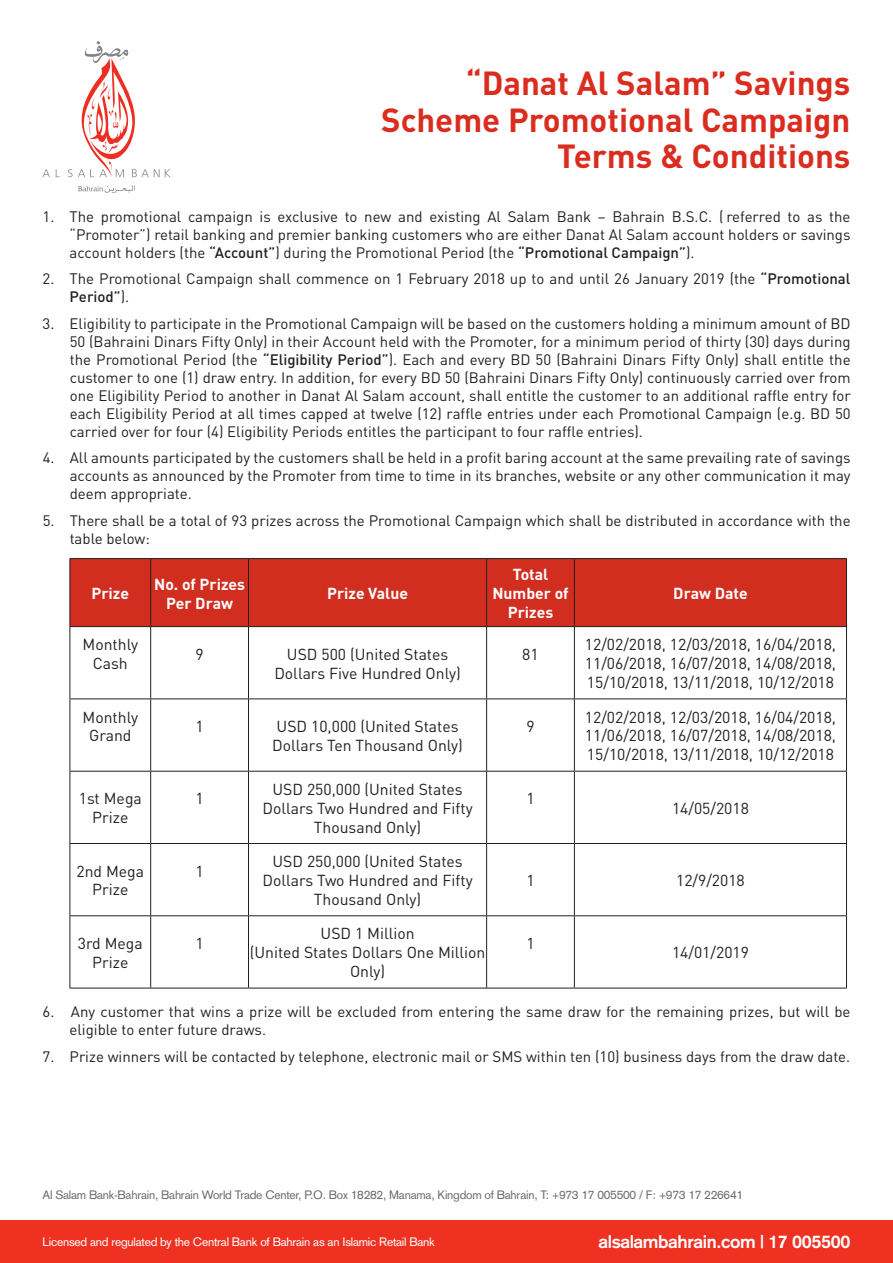
<style>
.page{position:relative;width:893px;height:1263px;background:#fff}
.page>*{position:absolute;margin:0;border:0;box-sizing:border-box;transform-origin:0 0}
.t1{font:700 33px/36.6px "DIN";color:#da2c1f;text-align:right}
.t2{font:700 18px "Akzidenz Grotesk";letter-spacing:-.02em;color:#fff}
.t3{font:15.75px/18.9px "DIN";color:#231f20;text-align:center}
.t4{font:700 15.75px/18.9px "DIN";color:#fff;text-align:center}
.t5{font:15px/18px "DIN";color:#231f20;text-align:justify}
.t6{font:12px "Akzidenz Grotesk";letter-spacing:-.02em;color:#6c6d70}
.t7{font:12px "Akzidenz Grotesk";letter-spacing:-.02em;color:#fff}
.s1{font-weight:500}
</style>
<div class="page">
<div style="left:0;top:1220px;width:893px;height:43px;background:#ef3122"></div>
<svg style="left:78px;top:185px;width:57px;height:8px"></svg>
<svg style="left:43px;top:41px;width:127px;height:136px"></svg>
<div style="left:71px;top:559px;width:775px;height:67px;background:#d12e20"></div>
<hr style="left:70px;top:559px;width:1px;height:67px;background:#231f20">
<hr style="left:70px;top:558px;width:81px;height:1px;background:#231f20">
<hr style="left:151px;top:558px;width:97px;height:1px;background:#231f20">
<hr style="left:248px;top:558px;width:239px;height:1px;background:#231f20">
<hr style="left:487px;top:558px;width:87px;height:1px;background:#231f20">
<hr style="left:574px;top:558px;width:273px;height:1px;background:#231f20">
<hr style="left:70px;top:627px;width:1px;height:71px;background:#231f20">
<hr style="left:70px;top:699px;width:1px;height:72px;background:#231f20">
<hr style="left:70px;top:771px;width:1px;height:72px;background:#231f20">
<hr style="left:70px;top:844px;width:1px;height:71px;background:#231f20">
<hr style="left:70px;top:916px;width:1px;height:72px;background:#231f20">
<hr style="left:70px;top:626px;width:81px;height:1px;background:#231f20">
<hr style="left:151px;top:626px;width:97px;height:1px;background:#231f20">
<hr style="left:248px;top:626px;width:239px;height:1px;background:#231f20">
<hr style="left:487px;top:626px;width:87px;height:1px;background:#231f20">
<hr style="left:574px;top:626px;width:273px;height:1px;background:#231f20">
<hr style="left:70px;top:698px;width:81px;height:1px;background:#231f20">
<hr style="left:151px;top:698px;width:97px;height:1px;background:#231f20">
<hr style="left:248px;top:698px;width:239px;height:1px;background:#231f20">
<hr style="left:487px;top:698px;width:87px;height:1px;background:#231f20">
<hr style="left:574px;top:698px;width:273px;height:1px;background:#231f20">
<hr style="left:70px;top:771px;width:81px;height:1px;background:#231f20">
<hr style="left:151px;top:771px;width:97px;height:1px;background:#231f20">
<hr style="left:248px;top:771px;width:239px;height:1px;background:#231f20">
<hr style="left:487px;top:771px;width:87px;height:1px;background:#231f20">
<hr style="left:574px;top:771px;width:273px;height:1px;background:#231f20">
<hr style="left:70px;top:843px;width:81px;height:1px;background:#231f20">
<hr style="left:151px;top:843px;width:97px;height:1px;background:#231f20">
<hr style="left:248px;top:843px;width:239px;height:1px;background:#231f20">
<hr style="left:487px;top:843px;width:87px;height:1px;background:#231f20">
<hr style="left:574px;top:843px;width:273px;height:1px;background:#231f20">
<hr style="left:70px;top:915px;width:81px;height:1px;background:#231f20">
<hr style="left:151px;top:915px;width:97px;height:1px;background:#231f20">
<hr style="left:248px;top:915px;width:239px;height:1px;background:#231f20">
<hr style="left:487px;top:915px;width:87px;height:1px;background:#231f20">
<hr style="left:574px;top:915px;width:273px;height:1px;background:#231f20">
<hr style="left:70px;top:988px;width:81px;height:1px;background:#231f20">
<hr style="left:151px;top:988px;width:97px;height:1px;background:#231f20">
<hr style="left:248px;top:988px;width:239px;height:1px;background:#231f20">
<hr style="left:487px;top:988px;width:87px;height:1px;background:#231f20">
<hr style="left:574px;top:988px;width:273px;height:1px;background:#231f20">
<hr style="left:150px;top:559px;width:1px;height:67px;background:#231f20">
<hr style="left:248px;top:559px;width:1px;height:67px;background:#231f20">
<hr style="left:486px;top:559px;width:1px;height:67px;background:#231f20">
<hr style="left:574px;top:559px;width:1px;height:67px;background:#231f20">
<hr style="left:846px;top:559px;width:1px;height:67px;background:#231f20">
<hr style="left:150px;top:627px;width:1px;height:71px;background:#231f20">
<hr style="left:248px;top:627px;width:1px;height:71px;background:#231f20">
<hr style="left:486px;top:627px;width:1px;height:71px;background:#231f20">
<hr style="left:574px;top:627px;width:1px;height:71px;background:#231f20">
<hr style="left:846px;top:627px;width:1px;height:71px;background:#231f20">
<hr style="left:150px;top:699px;width:1px;height:72px;background:#231f20">
<hr style="left:248px;top:699px;width:1px;height:72px;background:#231f20">
<hr style="left:486px;top:699px;width:1px;height:72px;background:#231f20">
<hr style="left:574px;top:699px;width:1px;height:72px;background:#231f20">
<hr style="left:846px;top:699px;width:1px;height:72px;background:#231f20">
<hr style="left:150px;top:771px;width:1px;height:72px;background:#231f20">
<hr style="left:248px;top:771px;width:1px;height:72px;background:#231f20">
<hr style="left:486px;top:771px;width:1px;height:72px;background:#231f20">
<hr style="left:574px;top:771px;width:1px;height:72px;background:#231f20">
<hr style="left:846px;top:771px;width:1px;height:72px;background:#231f20">
<hr style="left:150px;top:844px;width:1px;height:71px;background:#231f20">
<hr style="left:248px;top:844px;width:1px;height:71px;background:#231f20">
<hr style="left:486px;top:844px;width:1px;height:71px;background:#231f20">
<hr style="left:574px;top:844px;width:1px;height:71px;background:#231f20">
<hr style="left:846px;top:844px;width:1px;height:71px;background:#231f20">
<hr style="left:150px;top:916px;width:1px;height:72px;background:#231f20">
<hr style="left:248px;top:916px;width:1px;height:72px;background:#231f20">
<hr style="left:486px;top:916px;width:1px;height:72px;background:#231f20">
<hr style="left:574px;top:916px;width:1px;height:72px;background:#231f20">
<hr style="left:846px;top:916px;width:1px;height:72px;background:#231f20">
<h1 class="t1" style="left:381px;top:63px;width:471px">“Danat Al Salam” Savings<br>Scheme Promotional Campaign<br>Terms &amp; Conditions</h1>
<p class="t5" style="left:70px;top:207px;width:782px;text-indent:-27px">1. The promotional campaign is exclusive to new and existing Al Salam Bank – Bahrain B.S.C. ( referred to as the “Promoter”) retail banking and premier banking customers who are either Danat Al Salam account holders or savings account holders (the <span class="s1">“Account”</span>) during the Promotional Period (the <span class="s1">“Promotional Campaign”</span>).</p>
<p class="t5" style="left:70px;top:269px;width:782px;text-indent:-27px">2. The Promotional Campaign shall commence on 1 February 2018 up to and until 26 January 2019 (the <span class="s1">“Promotional<br>Period”</span>).</p>
<p class="t5" style="left:70px;top:314px;width:782px;text-indent:-27px">3. Eligibility to participate in the Promotional Campaign will be based on the customers holding a minimum amount of BD 50 (Bahraini Dinars Fifty Only) in their Account held with the Promoter, for a minimum period of thirty (30) days during the Promotional Period (the <span class="s1">“Eligibility Period”</span>). Each and every BD 50 (Bahraini Dinars Fifty Only) shall entitle the customer to one (1) draw entry. In addition, for every BD 50 (Bahraini Dinars Fifty Only) continuously carried over from one Eligibility Period to another in Danat Al Salam account, shall entitle the customer to an additional raffle entry for each Eligibility Period at all times capped at twelve (12) raffle entries under each Promotional Campaign (e.g. BD 50 carried over for four (4) Eligibility Periods entitles the participant to four raffle entries).</p>
<p class="t5" style="left:70px;top:448px;width:782px;text-indent:-27px">4. All amounts participated by the customers shall be held in a profit baring account at the same prevailing rate of savings accounts as announced by the Promoter from time to time in its branches, website or any other communication it may deem appropriate.</p>
<p class="t5" style="left:70px;top:511px;width:782px;text-indent:-27px">5. There shall be a total of 93 prizes across the Promotional Campaign which shall be distributed in accordance with the table below:</p>
<p class="t4" style="left:92px;top:583px;width:39px">Prize</p>
<p class="t4" style="left:154px;top:574px;width:92px">No. of Prizes<br>Per Draw</p>
<p class="t4" style="left:327px;top:583px;width:82px">Prize Value</p>
<p class="t4" style="left:492px;top:564px;width:78px">Total<br>Number of<br>Prizes</p>
<p class="t4" style="left:673px;top:583px;width:76px">Draw Date</p>
<p class="t3" style="left:83px;top:635px;width:57px">Monthly<br>Cash</p>
<p class="t3" style="left:195px;top:644px;width:10px">9</p>
<p class="t3" style="left:274px;top:644px;width:188px">USD 500 (United States<br>Dollars Five Hundred Only)</p>
<p class="t3" style="left:522px;top:644px;width:18px">81</p>
<p class="t3" style="left:585px;top:635px;width:253px;text-align:justify">12/02/2018, 12/03/2018, 16/04/2018, 11/06/2018, 16/07/2018, 14/08/2018, 15/10/2018, 13/11/2018, 10/12/2018</p>
<p class="t3" style="left:83px;top:707px;width:57px">Monthly<br>Grand</p>
<p class="t3" style="left:195px;top:716px;width:10px">1</p>
<p class="t3" style="left:272px;top:716px;width:192px;text-align:left">USD 10,000 (United States<br>Dollars Ten Thousand Only)</p>
<p class="t3" style="left:526px;top:716px;width:10px">9</p>
<p class="t3" style="left:585px;top:707px;width:253px;text-align:justify">12/02/2018, 12/03/2018, 16/04/2018, 11/06/2018, 16/07/2018, 14/08/2018, 15/10/2018, 13/11/2018, 10/12/2018</p>
<p class="t3" style="left:79px;top:789px;width:65px">1st Mega<br>Prize</p>
<p class="t3" style="left:195px;top:789px;width:10px">1</p>
<p class="t3" style="left:262px;top:779px;width:212px">USD 250,000 (United States<br>Dollars Two Hundred and Fifty<br>Thousand Only)</p>
<p class="t3" style="left:526px;top:789px;width:10px">1</p>
<p class="t3" style="left:672px;top:798px;width:78px">14/05/2018</p>
<p class="t3" style="left:77px;top:861px;width:69px">2nd Mega<br>Prize</p>
<p class="t3" style="left:195px;top:861px;width:10px">1</p>
<p class="t3" style="left:262px;top:852px;width:212px">USD 250,000 (United States<br>Dollars Two Hundred and Fifty<br>Thousand Only)</p>
<p class="t3" style="left:526px;top:870px;width:10px">1</p>
<p class="t3" style="left:676px;top:870px;width:70px">12/9/2018</p>
<p class="t3" style="left:78px;top:933px;width:66px">3rd Mega<br>Prize</p>
<p class="t3" style="left:196px;top:933px;width:10px">1</p>
<p class="t3" style="left:250px;top:924px;width:237px">USD 1 Million<br>(United States Dollars One Million<br>Only)</p>
<p class="t3" style="left:526px;top:933px;width:10px">1</p>
<p class="t3" style="left:672px;top:943px;width:78px">14/01/2019</p>
<p class="t5" style="left:70px;top:1003px;width:782px;text-indent:-27px">6. Any customer that wins a prize will be excluded from entering the same draw for the remaining prizes, but will be eligible to enter future draws.</p>
<p class="t5" style="left:43px;top:1047px;width:809px">7. Prize winners will be contacted by telephone, electronic mail or SMS within ten (10) business days from the draw date.</p>
<p class="t6" style="left:43px;top:1188px;width:702px">Al Salam Bank-Bahrain, Bahrain World Trade Center, P.O. Box 18282, Manama, Kingdom of Bahrain, T: +973 17 005500 / F: +973 17 226641</p>
<p class="t7" style="left:43px;top:1235px;width:394px">Licensed and regulated by the Central Bank of Bahrain as an Islamic Retail Bank</p>
<p class="t2" style="left:598px;top:1231px;width:254px">alsalambahrain.com | 17 005500</p>
</div>
